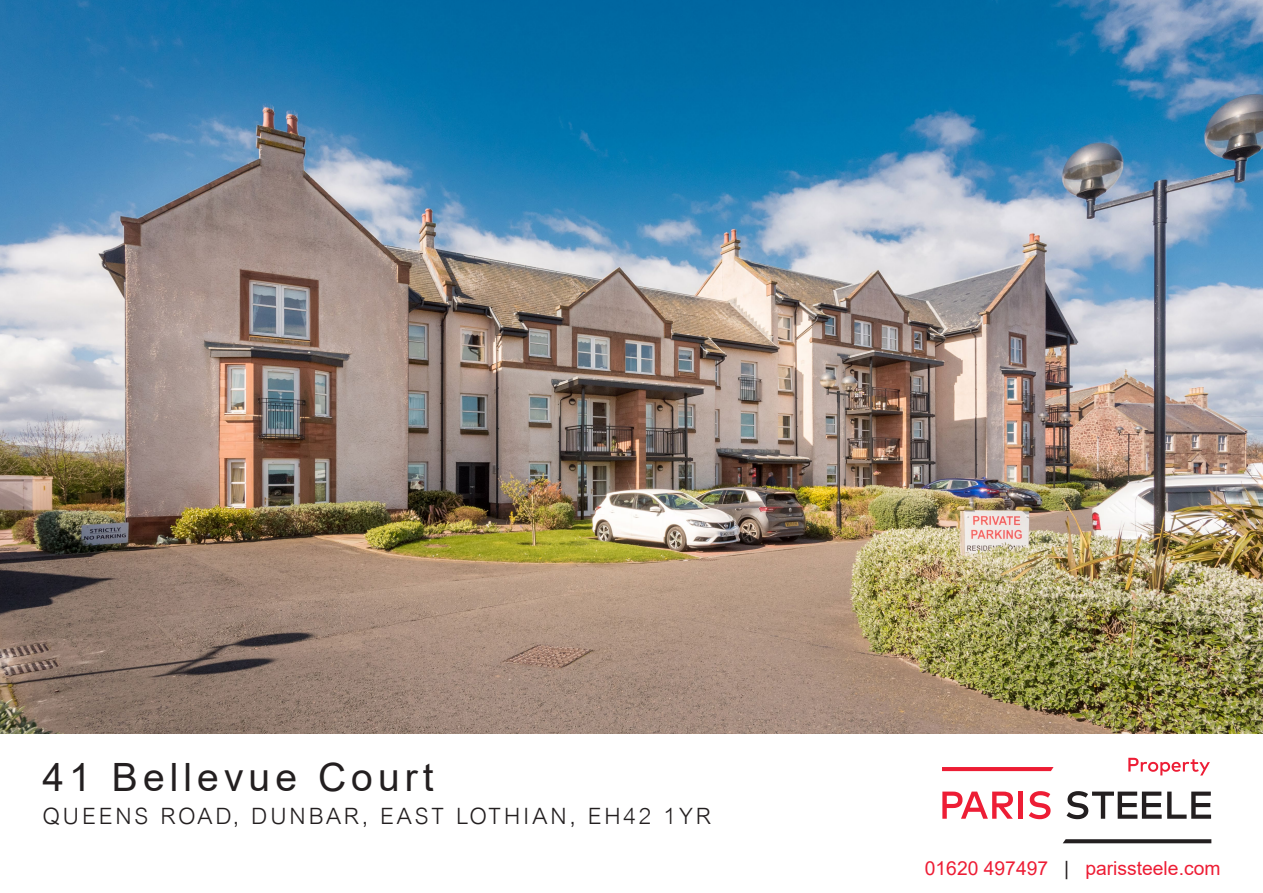
<style>
.page{position:relative;width:1263px;height:893px;background:#fff}
.page>*{position:absolute;margin:0;border:0;box-sizing:border-box;transform-origin:0 0}
._1_address{font:39px "Arial";letter-spacing:.13em;color:#231f20}
._2_Area{font:300 22.5px "Arial";letter-spacing:.13em;color:#231f20}
.t1{font:19.35px "Arial";color:#ed1d35}
.s1{color:#231f20}
</style>
<div class="page">
<img style="left:0;top:0;width:1263px;height:734px">
<svg style="left:1128px;top:758px;width:82px;height:17px"></svg>
<svg style="left:942px;top:792px;width:71px;height:27px"></svg>
<hr style="left:1019px;top:792px;width:4px;height:27px;background:#ed1d35">
<svg style="left:1029px;top:791px;width:21px;height:28px"></svg>
<svg style="left:1066px;top:791px;width:145px;height:28px"></svg>
<svg style="left:942px;top:767px;width:111px;height:4px"></svg>
<svg style="left:1063px;top:839px;width:148px;height:4px"></svg>
<p class="_1_address" style="left:43px;top:751px;width:393px">41 Bellevue Court</p>
<p class="_2_Area" style="left:43px;top:803px;width:670px">QUEENS ROAD, DUNBAR, EAST LOTHIAN, EH42 1YR</p>
<p class="t1" style="left:925px;top:854px;width:297px">01620 497497 <span class="s1">|</span> parissteele.com</p>
</div>
